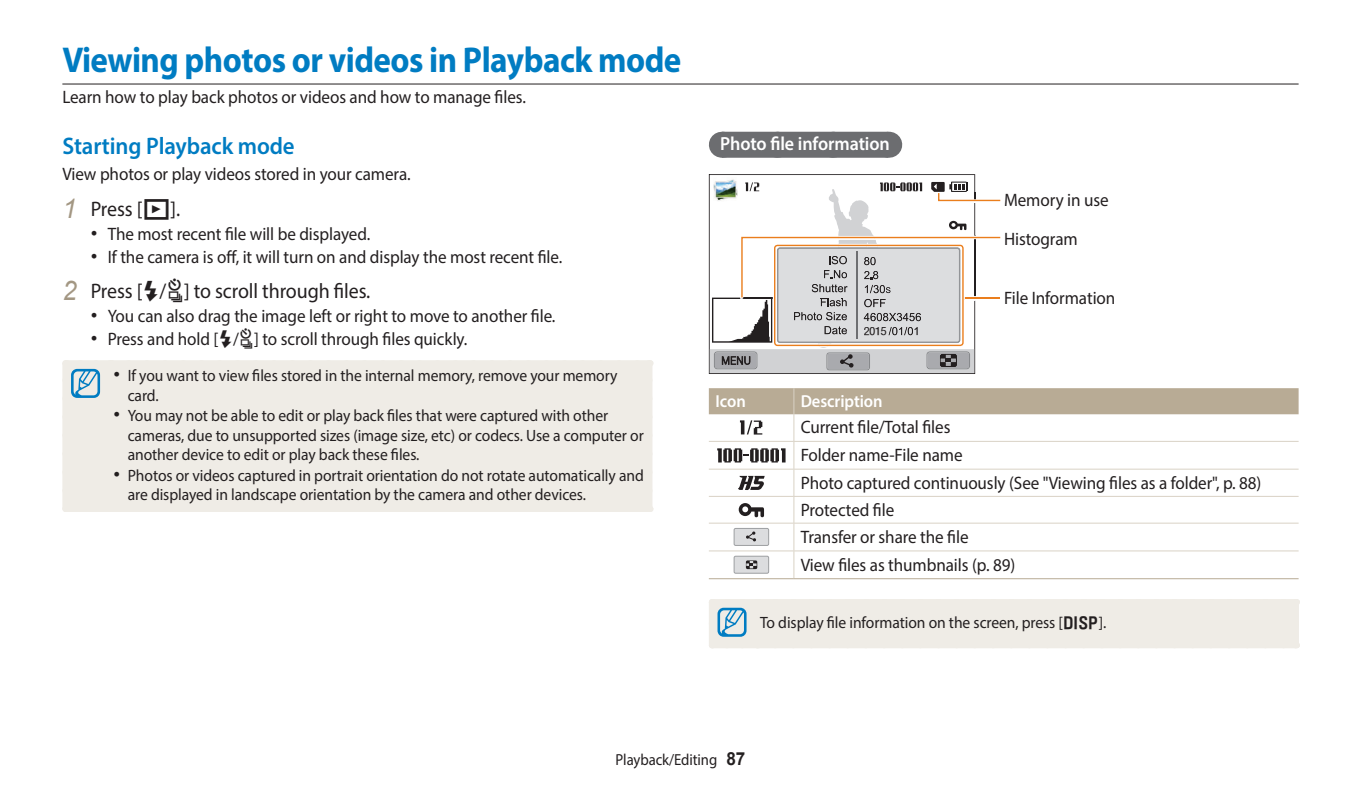
<style>
.page{position:relative;width:1361px;height:794px;background:#fff}
.page>*{position:absolute;margin:0;border:0;box-sizing:border-box;transform-origin:0 0}
.t1{font:700 36px "Myriad Pro";letter-spacing:-.015em;color:#007cc2;scale:.92 1}
.t2{font:600 24px "Myriad Pro";letter-spacing:-.005em;color:#007cc2;scale:.95 1}
.t3{font:21px "Myriad Pro";letter-spacing:-.005em;color:#231f20;scale:.95 1}
.t4{font:600 19px "Myriad Pro";letter-spacing:-.005em;color:#fff;scale:.95 1}
.t5{font:18px/27.4px "Myriad Pro";letter-spacing:-.005em;color:#231f20;scale:.95 1}
.t6{font:600 17.4px "Myriad Pro";letter-spacing:-.005em;color:#fff;scale:.95 1}
.t7{font:16.4px/19.4px "Myriad Pro";letter-spacing:-.005em;color:#231f20;scale:.95 1}
.t8{font:16px "Myriad Pro";letter-spacing:-.005em;color:#231f20;scale:.92 1}
.t9{font:9.8px "San St L KS Cms UHC H";color:#231f20}
.s1{font-family:"Arial";font-style:italic;font-size:27px;color:#a39783}
.s2{font-family:"WB380 F"}
.s3{font-family:"Arial";font-size:19px}
.s4{font-family:"Arial";font-weight:700;font-size:18px}
</style>
<div class="page">
<div style="left:68px;top:366px;width:578px;height:140px;background:#efece6"></div>
<div style="left:65px;top:360px;width:46px;height:6px;background:#efece6"></div>
<div style="left:62px;top:363px;width:6px;height:146px;background:#efece6"></div>
<div style="left:111px;top:360px;width:538px;height:6px;background:#efece6"></div>
<div style="left:646px;top:363px;width:6px;height:146px;background:#efece6"></div>
<div style="left:65px;top:506px;width:46px;height:6px;background:#efece6"></div>
<div style="left:111px;top:506px;width:538px;height:6px;background:#efece6"></div>
<svg style="left:62px;top:360px;width:41px;height:131px"></svg>
<div style="left:722px;top:132px;width:166px;height:26px;background:#6c6d70"></div>
<svg style="left:778px;top:157px;width:82px;height:1px"></svg>
<svg style="left:888px;top:132px;width:1px;height:26px"></svg>
<svg style="left:709px;top:174px;width:266px;height:200px"></svg>
<img style="left:713px;top:178px;width:24px;height:4px">
<svg style="left:709px;top:182px;width:292px;height:191px"></svg>
<div style="left:774px;top:245px;width:189px;height:101px;border:1px solid #ea7e1d;border-radius:3px"></div>
<hr style="left:709px;top:578px;width:85px;height:1px;background:#b8ab95">
<hr style="left:794px;top:578px;width:504px;height:1px;background:#b8ab95">
<svg style="left:709px;top:388px;width:589px;height:190px"></svg>
<div style="left:709px;top:599px;width:590px;height:49px;background:#efece6"></div>
<hr style="left:62px;top:84px;width:1236px;height:1px;background:#231f20">
<h1 class="t1" style="left:62px;top:47px;width:674px">Viewing photos or videos in Playback mode</h1>
<p class="t5" style="left:62px;top:86px;width:489px">Learn how to play back photos or videos and how to manage files.</p>
<h2 class="t2" style="left:62px;top:137px;width:246px">Starting Playback mode</h2>
<p class="t5" style="left:62px;top:163px;width:368px">View photos or play videos stored in your camera.</p>
<p class="t3" style="left:62px;top:201px;width:126px"><span class="s1">1</span> Press [<span class="s2">P</span>].</p>
<p class="t5" style="left:91px;top:223px;width:296px"><span class="s3">•</span> The most recent file will be displayed.</p>
<p class="t5" style="left:91px;top:246px;width:498px"><span class="s3">•</span> If the camera is off, it will turn on and display the most recent file.</p>
<p class="t3" style="left:62px;top:283px;width:326px"><span class="s1">2</span> Press [<span class="s2">F</span>/<span class="s2">t</span>] to scroll through files.</p>
<p class="t5" style="left:91px;top:305px;width:491px"><span class="s3">•</span> You can also drag the image left or right to move to another file.</p>
<p class="t5" style="left:91px;top:328px;width:398px"><span class="s3">•</span> Press and hold [<span class="s2">F</span>/<span class="s2">t</span>] to scroll through files quickly.</p>
<p class="t7" style="left:128px;top:369px;width:517px;text-indent:-14px"><span class="s3">•</span> If you want to view files stored in the internal memory, remove your memory card.</p>
<p class="t7" style="left:128px;top:409px;width:545px;text-indent:-14px"><span class="s3">•</span> You may not be able to edit or play back files that were captured with other cameras, due to unsupported sizes (image size, etc) or codecs. Use a computer or another device to edit or play back these files.</p>
<p class="t7" style="left:128px;top:468px;width:545px;text-indent:-14px"><span class="s3">•</span> Photos or videos captured in portrait orientation do not rotate automatically and are displayed in landscape orientation by the camera and other devices.</p>
<p class="t4" style="left:720px;top:137px;width:180px">Photo file information</p>
<p class="t9" style="left:864px;top:327px;width:24px">2015</p>
<p class="t5" style="left:1004px;top:190px;width:112px">Memory in use</p>
<p class="t5" style="left:1004px;top:228px;width:79px">Histogram</p>
<p class="t5" style="left:1004px;top:287px;width:119px">File Information</p>
<p class="t6" style="left:715px;top:394px;width:33px">Icon</p>
<p class="t6" style="left:801px;top:394px;width:88px">Description</p>
<p class="t5" style="left:801px;top:416px;width:486px">Current file/Total files<br>Folder name-File name<br>Photo captured continuously (See "Viewing files as a folder", p. 88)<br>Protected file<br>Transfer or share the file<br>View files as thumbnails (p. 89)</p>
<p class="t7" style="left:760px;top:616px;width:366px">To display file information on the screen, press [<span class="s2">D</span>].</p>
<p class="t8" style="left:615px;top:753px;width:143px">Playback/Editing <span class="s4">87</span></p>
</div>
